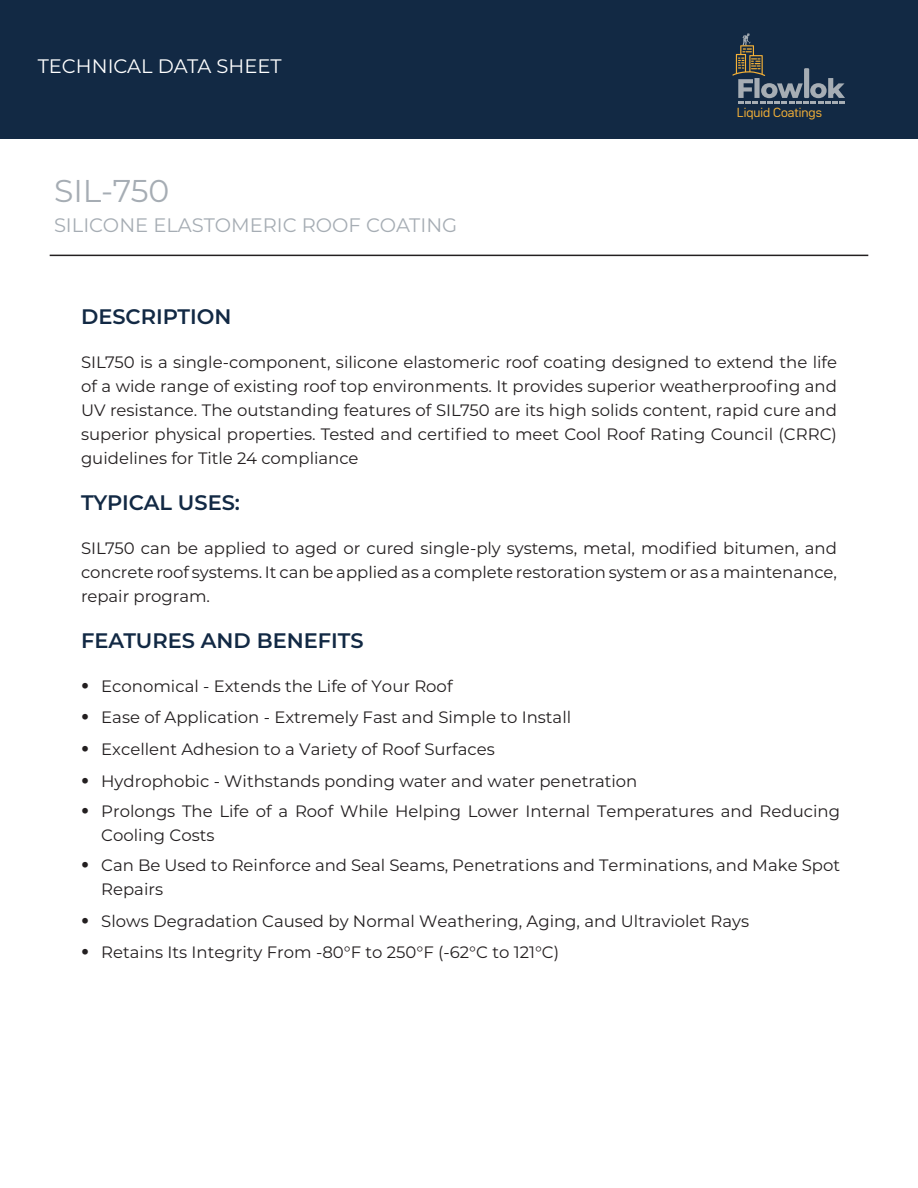
<style>
.page{position:relative;width:918px;height:1188px;background:#fff}
.page>*{position:absolute;margin:0;border:0;box-sizing:border-box;transform-origin:0 0}
.t1{font:31.5px "Montserrat";color:#a6adb4}
.t2{font:700 22.5px "Montserrat";color:#231f20}
.t3{font:600 21px "Montserrat";color:#122944}
.t4{font:19.5px "Montserrat";color:#a6adb4}
.t5{font:19.5px "Montserrat";color:#fff}
.t6{font:16.5px/24px "Montserrat";color:#231f20;text-align:justify}
.t7{font:11.7px "Bw Seido Round";color:#f5b137}
</style>
<div class="page">
<div style="left:0;top:0;width:918px;height:138px;background:#122944"></div>
<svg style="left:732px;top:33px;width:113px;height:71px"></svg>
<hr style="left:50px;top:255px;width:818px;height:1px;background:#231f20">
<p class="t5" style="left:38px;top:53px;width:245px">TECHNICAL DATA SHEET</p>
<p class="t1" style="left:54px;top:169px;width:117px">SIL-750</p>
<p class="t4" style="left:54px;top:211px;width:405px">SILICONE ELASTOMERIC ROOF COATING</p>
<p class="t7" style="left:737px;top:104px;width:87px">Liquid Coatings</p>
<p class="t3" style="left:81px;top:302px;width:152px">DESCRIPTION</p>
<p class="t6" style="left:81px;top:350px;width:758px">SIL750 is a single-component, silicone elastomeric roof coating designed to extend the life of a wide range of existing roof top environments It. provides superior weatherproofing and UV resistance. The outstanding features of SIL750 are its high solids content, rapid cure and superior physical properties. Tested and certified to meet Cool Roof Rating Council (CRRC( guidelines for Title 24 compliance</p>
<p class="t3" style="left:81px;top:488px;width:160px">TYPICAL USES:</p>
<p class="t6" style="left:81px;top:536px;width:758px">SIL750 can be applied to aged or cured single-ply systems, metal, modified bitumen, and concrete roof systems It. can be applied as a complete restoration system or as a maintenance, repair program.</p>
<p class="t3" style="left:81px;top:625px;width:284px">FEATURES AND BENEFITS</p>
<p class="t6" style="left:101px;top:673px;width:353px">Economical - Extends the Life of Your Roof</p>
<p class="t2" style="left:81px;top:668px;width:10px">•</p>
<p class="t2" style="left:81px;top:699px;width:10px">•</p>
<p class="t6" style="left:101px;top:705px;width:472px">Ease of Application - Extremely Fast and Simple to Install</p>
<p class="t2" style="left:81px;top:731px;width:10px">•</p>
<p class="t6" style="left:101px;top:737px;width:395px">Excellent Adhesion to a Variety of Roof Surfaces</p>
<p class="t2" style="left:81px;top:762px;width:10px">•</p>
<p class="t6" style="left:101px;top:768px;width:538px">Hydrophobic - Withstands ponding water and water penetration</p>
<p class="t2" style="left:81px;top:793px;width:10px">•</p>
<p class="t6" style="left:101px;top:798px;width:740px">Prolongs The Life of a Roof While Helping Lower Internal Temperatures and Reducing</p>
<p class="t2" style="left:81px;top:847px;width:10px">•</p>
<p class="t6" style="left:101px;top:819px;width:740px;line-height:30.3px">Cooling Costs<br>Can Be Used to Reinforce and Seal Seams, Penetrations and Terminations, and Make Spot</p>
<p class="t2" style="left:81px;top:903px;width:10px">•</p>
<p class="t6" style="left:101px;top:873px;width:650px;line-height:31.5px">Repairs<br>Slows Degradation Caused by Normal Weathering, Aging, and Ultraviolet Rays</p>
<p class="t2" style="left:81px;top:934px;width:10px">•</p>
<p class="t6" style="left:101px;top:940px;width:460px">Retains Its Integrity From -80°F to 250°F (-62°C to 121°C(</p>
</div>
